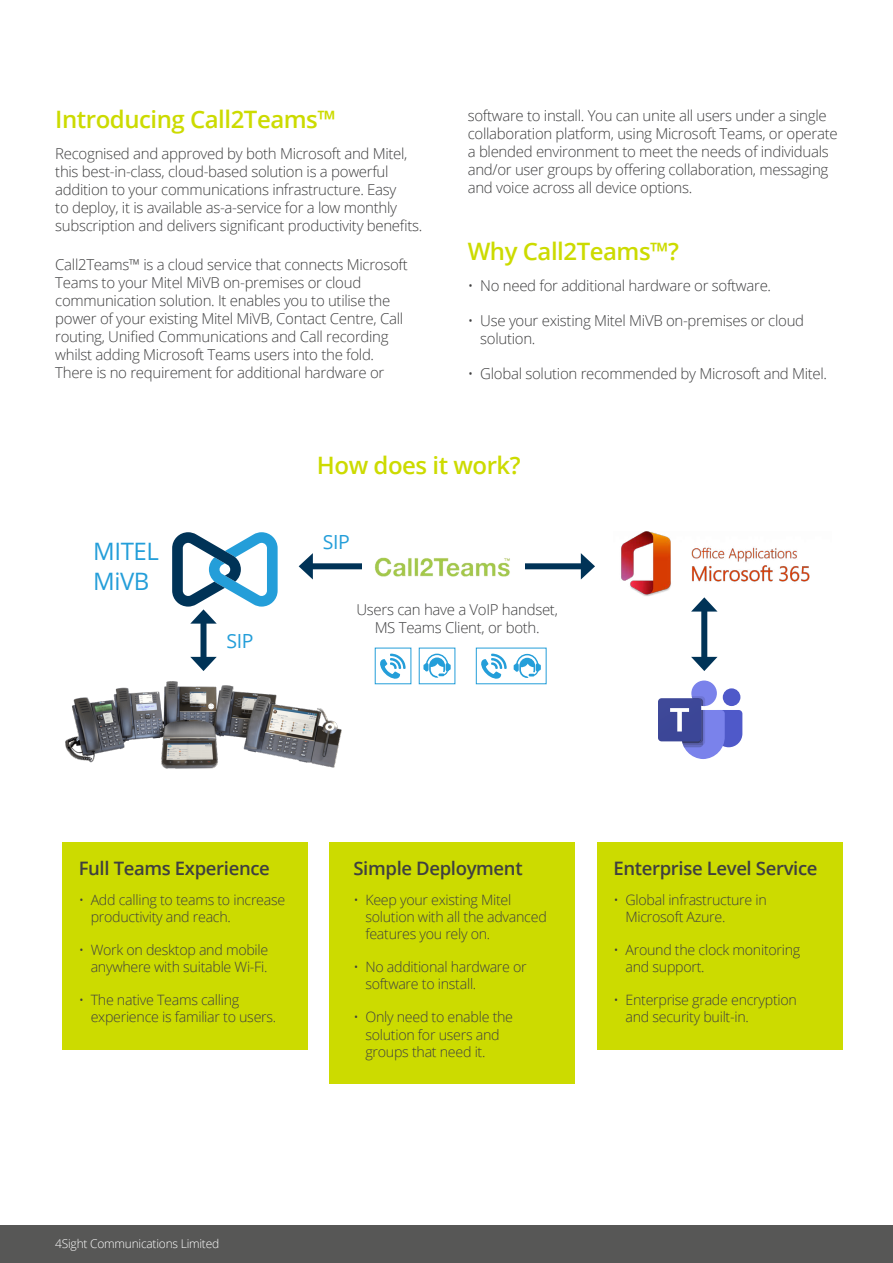
<style>
.page{position:relative;width:893px;height:1263px;background:#fff}
.page>*{position:absolute;margin:0;border:0;box-sizing:border-box;transform-origin:0 0}
.t1{font:600 24px "Open Sans";letter-spacing:-.02em;color:#ccdb00}
.t2{font:24px/29.2px "Open Sans";letter-spacing:-.02em;color:#249ed9}
.t3{font:19.5px "Open Sans";letter-spacing:-.02em;color:#249ed9}
.t4{font:600 18.6px "Open Sans";letter-spacing:-.02em;color:#3f3f40}
.t5{font:600 18.6px "Open Sans";letter-spacing:-.02em;color:#3f4040}
.t6{font:300 15px/18px "Open Sans";letter-spacing:-.02em;color:#3f3f40}
.t7{font:300 14.25px/17.1px "Open Sans";letter-spacing:-.02em;color:#3f3f40}
.t8{font:300 14.25px/17.1px "Open Sans";letter-spacing:-.02em;color:#3f4040}
.t9{font:300 12px "Open Sans";letter-spacing:-.02em;color:#fff}
</style>
<div class="page">
<div style="left:597px;top:842px;width:245px;height:207px;background:#ccdb00"></div>
<div style="left:308px;top:563px;width:278px;height:6px;background:#003357"></div>
<svg style="left:581px;top:553px;width:14px;height:26px"></svg>
<svg style="left:299px;top:553px;width:14px;height:26px"></svg>
<div style="left:723px;top:688px;width:17px;height:18px;background:#4f59c9;border-radius:50%"></div>
<div style="left:691px;top:680px;width:26px;height:26px;background:#7a82eb;border-radius:50%"></div>
<svg style="left:658px;top:696px;width:84px;height:63px"></svg>
<img style="left:621px;top:532px;width:189px;height:64px">
<img style="left:65px;top:647px;width:277px;height:122px">
<div style="left:200px;top:618px;width:6px;height:44px;background:#003357"></div>
<svg style="left:172px;top:532px;width:106px;height:92px"></svg>
<svg style="left:190px;top:657px;width:27px;height:14px"></svg>
<div style="left:701px;top:606px;width:6px;height:56px;background:#003357"></div>
<svg style="left:691px;top:597px;width:26px;height:14px"></svg>
<svg style="left:691px;top:657px;width:26px;height:14px"></svg>
<div style="left:362px;top:543px;width:163px;height:46px;background:#fff"></div>
<img style="left:375px;top:557px;width:135px;height:20px">
<svg style="left:380px;top:654px;width:26px;height:25px"></svg>
<svg style="left:423px;top:654px;width:28px;height:24px"></svg>
<svg style="left:481px;top:654px;width:26px;height:25px"></svg>
<svg style="left:514px;top:654px;width:27px;height:24px"></svg>
<div style="left:62px;top:842px;width:246px;height:207px;background:#ccdb00"></div>
<div style="left:329px;top:842px;width:246px;height:241px;background:#ccdb00"></div>
<div style="left:0;top:1225px;width:893px;height:38px;background:#575756"></div>
<h1 class="t1" style="left:55px;top:103px;width:282px">Introducing Call2Teams™</h1>
<p class="t6" style="left:55px;top:144px;width:369px">Recognised and approved by both Microsoft and Mitel, this best-in-class, cloud-based solution is a powerful addition to your communications infrastructure. Easy<br>to deploy, it is available as-a-service for a low monthly subscription and delivers significant productivity benefits.</p>
<p class="t6" style="left:55px;top:255px;width:354px">Call2Teams™ is a cloud service that connects Microsoft Teams to your Mitel MiVB on-premises or cloud communication solution. It enables you to utilise the power of your existing Mitel MiVB, Contact Centre, Call routing, Unified Communications and Call recording whilst adding Microsoft Teams users into the fold.<br>There is no requirement for additional hardware or</p>
<p class="t6" style="left:468px;top:106px;width:371px">software to install. You can unite all users under a single collaboration platform, using Microsoft Teams, or operate a blended environment to meet the needs of individuals and/or user groups by offering collaboration, messaging and voice across all device options.</p>
<h1 class="t1" style="left:468px;top:235px;width:213px">Why Call2Teams™?</h1>
<p class="t6" style="left:468px;top:276px;width:305px">• No need for additional hardware or software.</p>
<p class="t6" style="left:480px;top:311px;width:325px;text-indent:-13px">• Use your existing Mitel MiVB on-premises or cloud solution.</p>
<p class="t6" style="left:468px;top:364px;width:361px">• Global solution recommended by Microsoft and Mitel.</p>
<h1 class="t2" style="left:93px;top:536px;width:67px">MITEL<br>MiVB</h1>
<h2 class="t3" style="left:226px;top:627px;width:29px">SIP</h2>
<h1 class="t1" style="left:317px;top:449px;width:205px">How does it work?</h1>
<h2 class="t3" style="left:323px;top:529px;width:29px">SIP</h2>
<p class="t6" style="left:356px;top:600px;width:203px;text-align:center">Users can have a VoIP handset,<br>MS Teams Client, or both.</p>
<p class="t4" style="left:79px;top:856px;width:193px">Full Teams Experience</p>
<p class="t7" style="left:91px;top:890px;width:196px;text-indent:-12px">• Add calling to teams to increase productivity and reach.</p>
<p class="t7" style="left:79px;top:941px;width:191px;text-align:right">• Work on desktop and mobile anywhere with suitable Wi-Fi.</p>
<p class="t7" style="left:91px;top:991px;width:187px;text-indent:-12px">• The native Teams calling experience is familiar to users.</p>
<p class="t5" style="left:353px;top:856px;width:171px">Simple Deployment</p>
<p class="t8" style="left:365px;top:890px;width:183px;text-indent:-12px">• Keep your existing Mitel solution with all the advanced features you rely on.</p>
<p class="t8" style="left:365px;top:958px;width:163px;text-indent:-12px">• No additional hardware or software to install.</p>
<p class="t8" style="left:365px;top:1008px;width:149px;text-indent:-12px">• Only need to enable the solution for users and groups that need it.</p>
<p class="t4" style="left:614px;top:856px;width:205px">Enterprise Level Service</p>
<p class="t7" style="left:625px;top:890px;width:143px;text-indent:-12px">• Global infrastructure in<br>Microsoft Azure.</p>
<p class="t7" style="left:625px;top:941px;width:176px;text-indent:-12px">• Around the clock monitoring and support.</p>
<p class="t7" style="left:625px;top:991px;width:173px;text-indent:-12px">• Enterprise grade encryption and security built-in.</p>
<p class="t9" style="left:55px;top:1235px;width:165px">4Sight Communications Limited</p>
</div>
